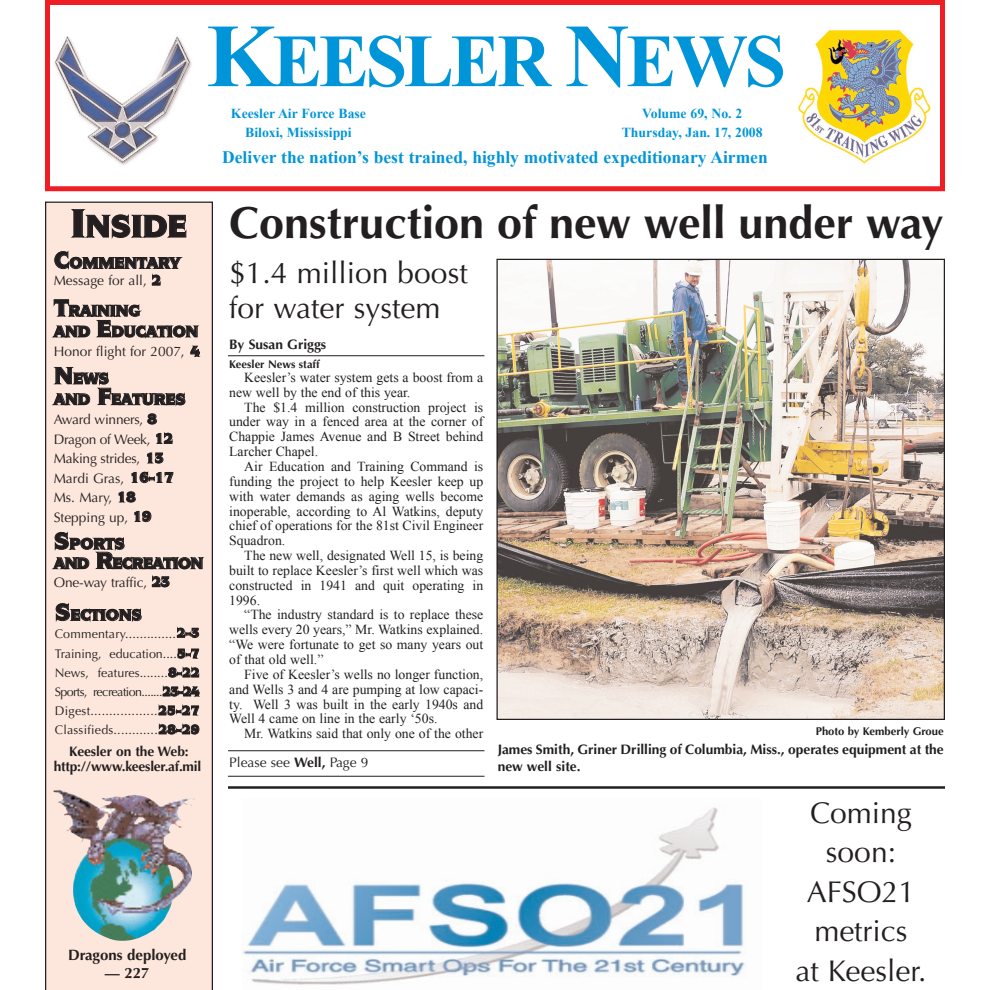
<style>
.page{position:relative;width:990px;height:990px;background:#fff}
.page>*{position:absolute;margin:0;border:0;box-sizing:border-box;transform-origin:0 0}
.t1{font:700 75px "Times New Roman";letter-spacing:-.045em;color:#0095d9}
.t2{font:700 45px "Optima LT";color:#231f20}
.t3{font:30px/39.5px "Optima LT";color:#231f20;text-align:center}
.t4{font:700 17.5px "Times New Roman";color:#0095d9}
.t5{font:700 15px "Optima LT";color:#231f20}
.t6{font:13.75px "Times New Roman";color:#231f20}
.t7{font:13.75px/19.5px "Optima LT";color:#231f20}
.t8{font:700 13.75px/15px "Optima LT";color:#231f20;text-align:center}
.t9{font:700 13.75px/19.5px "Times New Roman";color:#0095d9;text-align:center}
.t10{font:12.5px/19px "Optima LT";letter-spacing:.005em;color:#231f20}
.t11{font:700 11.25px "Optima LT";color:#231f20}
.s1{font-size:90px}
.s2{font-weight:700}
</style>
<div class="page">
<div style="left:45px;top:202px;width:168px;height:788px;background:#fde7dc"></div>
<img style="left:54px;top:790px;width:142px;height:152px">
<hr style="left:228px;top:786px;width:717px;height:3px;background:#231f20">
<div style="left:45px;top:0;width:900px;height:191px;border:5px solid #ee1e24"></div>
<img style="left:799px;top:30px;width:132px;height:134px">
<div style="left:54px;top:603px;width:147px;height:142px;background:#fde7dc"></div>
<img style="left:54px;top:36px;width:137px;height:129px">
<img style="left:242px;top:807px;width:504px;height:178px">
<hr style="left:228px;top:776px;width:256px;height:1px;background:#231f20">
<hr style="left:228px;top:750px;width:256px;height:1px;background:#231f20">
<img style="left:498px;top:261px;width:445px;height:457px">
<hr style="left:228px;top:355px;width:256px;height:1px;background:#231f20">
<div style="left:73px;top:210px;width:113px;height:27px;background:#fde7dc"></div>
<div style="left:55px;top:252px;width:126px;height:17px;background:#fde7dc"></div>
<svg style="left:152px;top:275px;width:8px;height:10px"></svg>
<div style="left:53px;top:300px;width:145px;height:37px;background:#fde7dc"></div>
<div style="left:53px;top:367px;width:132px;height:38px;background:#fde7dc"></div>
<svg style="left:148px;top:414px;width:9px;height:10px"></svg>
<svg style="left:157px;top:433px;width:15px;height:10px"></svg>
<svg style="left:148px;top:453px;width:4px;height:10px"></svg>
<svg style="left:132px;top:472px;width:41px;height:11px"></svg>
<svg style="left:119px;top:492px;width:16px;height:10px"></svg>
<svg style="left:135px;top:511px;width:16px;height:11px"></svg>
<div style="left:53px;top:532px;width:150px;height:37px;background:#fde7dc"></div>
<svg style="left:152px;top:577px;width:8px;height:10px"></svg>
<p class="t1" style="left:206px;top:19px;width:581px"><span class="s1">K</span>EESLER <span class="s1">N</span>EWS</p>
<p class="t9" style="left:231px;top:103px;width:137px">Keesler Air Force Base<br>Biloxi, Mississippi</p>
<p class="t9" style="left:622px;top:103px;width:142px">Volume 69, No. 2<br>Thursday, Jan. 17, 2008</p>
<p class="t4" style="left:222px;top:147px;width:547px">Deliver the nation’s best trained, highly motivated expeditionary Airmen</p>
<p class="t7" style="left:54px;top:272px;width:95px">Message for all,</p>
<p class="t7" style="left:54px;top:343px;width:148px">Honor flight for 2007, ✔</p>
<p class="t7" style="left:54px;top:411px;width:112px">Award winners,<br>Dragon of Week,<br>Making strides, ✓<br>Mardi Gras,<br>Ms. Mary,<br>Stepping up,</p>
<p class="t7" style="left:54px;top:574px;width:118px">One-way traffic, ✓</p>
<p class="t10" style="left:55px;top:624px;width:146px;line-height:20.8px">Commentary.............. ✓<br>Training, education....</p>
<p class="t10" style="left:55px;top:665px;width:146px">News, features........<br>Sports, recreation....... ✓ ✔<br>Digest..................<br>Classifieds............</p>
<p class="t8" style="left:54px;top:746px;width:149px">Keesler on the Web: http://www.keesler.af.mil</p>
<p class="t5" style="left:68px;top:949px;width:120px">Dragons deployed</p>
<p class="t5" style="left:105px;top:966px;width:46px">— 227</p>
<p class="t2" style="left:229px;top:204px;width:716px">Construction of new well under way</p>
<p class="t3" style="left:229px;top:258px;width:240px;line-height:35.1px;text-align:left">$1.4 million boost for water system</p>
<p class="t8" style="left:229px;top:338px;width:99px">By Susan Griggs</p>
<p class="t11" style="left:229px;top:360px;width:92px">Keesler News staff</p>
<p class="t6" style="left:244px;top:370px;width:240px">Keesler’s water system gets a boost from a</p>
<p class="t6" style="left:229px;top:384px;width:183px">new well by the end of this year.</p>
<p class="t6" style="left:244px;top:399px;width:240px">The $1.4 million construction project is</p>
<p class="t6" style="left:229px;top:414px;width:256px">under way in a fenced area at the corner of</p>
<p class="t6" style="left:229px;top:429px;width:256px">Chappie James Avenue and B Street behind</p>
<p class="t6" style="left:229px;top:444px;width:90px">Larcher Chapel.</p>
<p class="t6" style="left:244px;top:459px;width:240px">Air Education and Training Command is</p>
<p class="t6" style="left:229px;top:474px;width:256px">funding the project to help Keesler keep up</p>
<p class="t6" style="left:229px;top:488px;width:256px">with water demands as aging wells become</p>
<p class="t6" style="left:229px;top:503px;width:256px">inoperable, according to Al Watkins, deputy</p>
<p class="t6" style="left:229px;top:518px;width:256px">chief of operations for the 81st Civil Engineer</p>
<p class="t6" style="left:229px;top:533px;width:58px">Squadron.</p>
<p class="t6" style="left:244px;top:548px;width:240px">The new well, designated Well 15, is being</p>
<p class="t6" style="left:229px;top:563px;width:256px">built to replace Keesler’s first well which was</p>
<p class="t6" style="left:229px;top:578px;width:256px">constructed in 1941 and quit operating in</p>
<p class="t6" style="left:229px;top:592px;width:32px">1996.</p>
<p class="t6" style="left:244px;top:607px;width:240px">“The industry standard is to replace these</p>
<p class="t6" style="left:229px;top:622px;width:256px">wells every 20 years,” Mr. Watkins explained.</p>
<p class="t6" style="left:229px;top:637px;width:256px">“We were fortunate to get so many years out</p>
<p class="t6" style="left:229px;top:652px;width:96px">of that old well.”</p>
<p class="t6" style="left:244px;top:667px;width:240px">Five of Keesler’s wells no longer function,</p>
<p class="t6" style="left:229px;top:681px;width:256px">and Wells 3 and 4 are pumping at low capaci-</p>
<p class="t6" style="left:229px;top:696px;width:256px">ty. Well 3 was built in the early 1940s and</p>
<p class="t6" style="left:229px;top:711px;width:210px">Well 4 came on line in the early ‘50s.</p>
<p class="t6" style="left:244px;top:726px;width:240px">Mr. Watkins said that only one of the other</p>
<p class="t7" style="left:229px;top:754px;width:141px">Please see <span class="s2">Well,</span> Page 9</p>
<p class="t11" style="left:816px;top:727px;width:129px">Photo by Kemberly Groue</p>
<p class="t8" style="left:498px;top:742px;width:448px;line-height:17.2px;text-align:left">James Smith, Griner Drilling of Columbia, Miss., operates equipment at the new well site.</p>
<p class="t3" style="left:795px;top:796px;width:133px">Coming soon:<br>AFSO21 metrics<br>at Keesler.</p>
</div>
